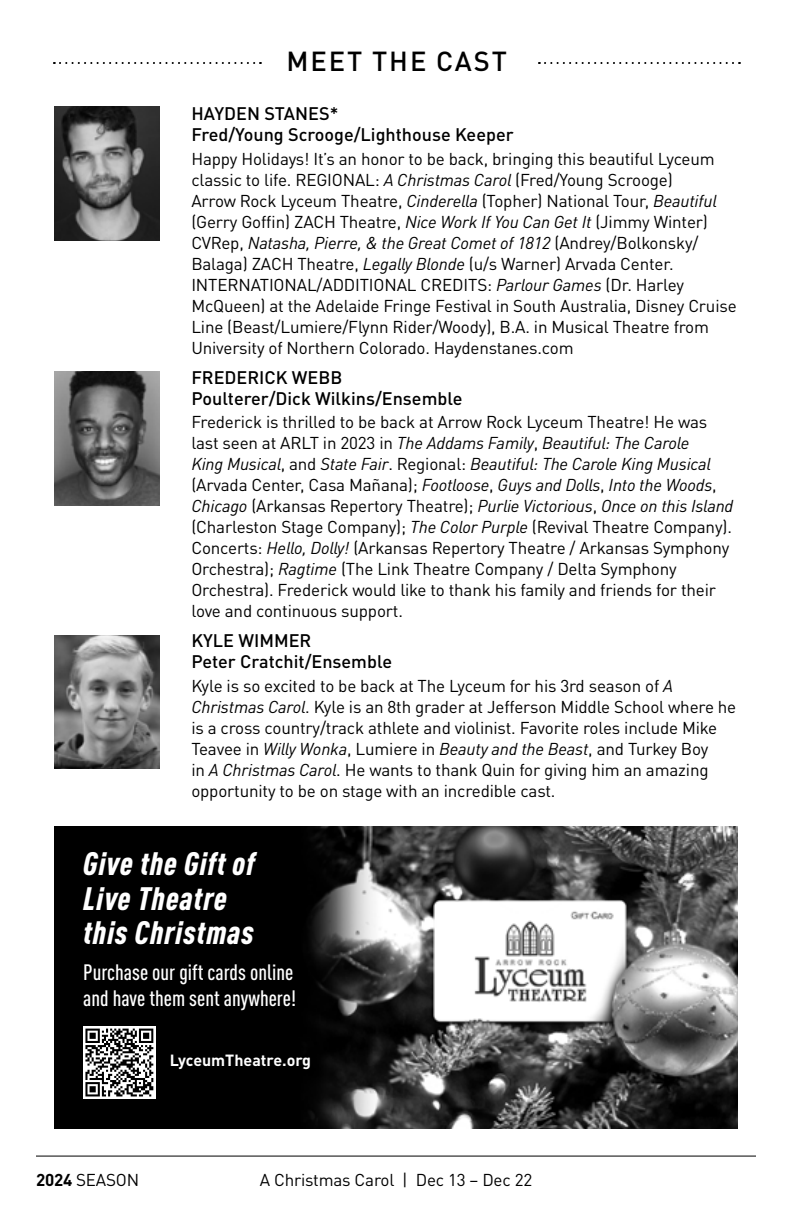
<style>
.page{position:relative;width:792px;height:1224px;background:#fff}
.page>*{position:absolute;margin:0;border:0;box-sizing:border-box;transform-origin:0 0}
.t1{font:italic 900 condensed 32px/34.2px "DIN Pro";letter-spacing:.03em;color:#fff}
.t2{font:500 27.2px "DIN Pro";letter-spacing:.07em;color:#000}
.t3{font:500 condensed 22px/26px "DIN Pro";color:#fff}
.t4{font:500 18px/21px "DIN Pro";color:#000}
.t5{font:17px/21px "DIN Pro";letter-spacing:-.01em;color:#000}
.t6{font:700 16px "DIN Pro";color:#fff}
.s1{font-style:italic}
.s2{font-weight:700}
</style>
<div class="page">
<hr style="left:36px;top:1156px;width:720px;height:1px;background:#000">
<img style="left:54px;top:827px;width:684px;height:301px">
<svg style="left:54px;top:62px;width:207px;height:2px"></svg>
<svg style="left:539px;top:62px;width:201px;height:2px"></svg>
<img style="left:55px;top:107px;width:105px;height:133px">
<img style="left:55px;top:372px;width:105px;height:133px">
<img style="left:55px;top:635px;width:105px;height:133px">
<svg style="left:83px;top:1027px;width:72px;height:72px"></svg>
<svg style="left:85px;top:1029px;width:68px;height:67px"></svg>
<h2 class="t2" style="left:286px;top:39px;width:222px">MEET THE CAST</h2>
<p class="t4" style="left:191px;top:101px;width:324px">HAYDEN STANES*<br>Fred/Young Scrooge/Lighthouse Keeper</p>
<p class="t5" style="left:191px;top:146px;width:547px">Happy Holidays! It’s an honor to be back, bringing this beautiful Lyceum classic to life. REGIONAL: <span class="s1">A Christmas Carol</span> (Fred/Young Scrooge)<br>Arrow Rock Lyceum Theatre, <span class="s1">Cinderella</span> (Topher) National Tour, <span class="s1">Beautiful </span>(Gerry Goffin) ZACH Theatre, <span class="s1">Nice Work If You Can Get It</span> (Jimmy Winter)<br>CVRep, <span class="s1">Natasha, Pierre, &amp; the Great Comet of 1812</span> (Andrey/Bolkonsky/ Balaga) ZACH Theatre, <span class="s1">Legally Blonde</span> (u/s Warner) Arvada Center.<br>INTERNATIONAL/ADDITIONAL CREDITS: <span class="s1">Parlour Games</span> (Dr. Harley McQueen) at the Adelaide Fringe Festival in South Australia, Disney Cruise Line (Beast/Lumiere/Flynn Rider/Woody), B.A. in Musical Theatre from University of Northern Colorado. Haydenstanes.com</p>
<p class="t4" style="left:191px;top:365px;width:273px">FREDERICK WEBB<br>Poulterer/Dick Wilkins/Ensemble</p>
<p class="t5" style="left:191px;top:410px;width:544px">Frederick is thrilled to be back at Arrow Rock Lyceum Theatre! He was last seen at ARLT in 2023 in <span class="s1">The Addams Family</span>, <span class="s1">Beautiful: The Carole<br>King Musical</span>, and <span class="s1">State Fair</span>. Regional: <span class="s1">Beautiful: The Carole King Musical </span>(Arvada Center, Casa Mañana); <span class="s1">Footloose</span>, <span class="s1">Guys and Dolls</span>, <span class="s1">Into the Woods</span>, <span class="s1">Chicago</span> (Arkansas Repertory Theatre); <span class="s1">Purlie Victorious</span>, <span class="s1">Once on this Island </span>(Charleston Stage Company); <span class="s1">The Color Purple</span> (Revival Theatre Company).<br>Concerts: <span class="s1">Hello, Dolly!</span> (Arkansas Repertory Theatre / Arkansas Symphony Orchestra); <span class="s1">Ragtime</span> (The Link Theatre Company / Delta Symphony Orchestra). Frederick would like to thank his family and friends for their love and continuous support.</p>
<p class="t4" style="left:191px;top:628px;width:202px">KYLE WIMMER<br>Peter Cratchit/Ensemble</p>
<p class="t5" style="left:191px;top:674px;width:546px">Kyle is so excited to be back at The Lyceum for his 3rd season of <span class="s1">A Christmas Carol</span>. Kyle is an 8th grader at Jefferson Middle School where he is a cross country/track athlete and violinist. Favorite roles include Mike Teavee in <span class="s1">Willy Wonka</span>, Lumiere in <span class="s1">Beauty and the Beast</span>, and Turkey Boy<br>in <span class="s1">A Christmas Carol</span>. He wants to thank Quin for giving him an amazing opportunity to be on stage with an incredible cast.</p>
<h1 class="t1" style="left:83px;top:844px;width:173px">Give the Gift of<br>Live Theatre this Christmas</h1>
<p class="t3" style="left:83px;top:957px;width:214px">Purchase our gift cards online and have them sent anywhere!</p>
<p class="t6" style="left:170px;top:1047px;width:143px">LyceumTheatre.org</p>
<p class="t5" style="left:36px;top:1168px;width:105px"><span class="s2">2024</span> SEASON</p>
<p class="t5" style="left:260px;top:1168px;width:274px">A Christmas Carol | Dec 13 – Dec 22</p>
</div>
